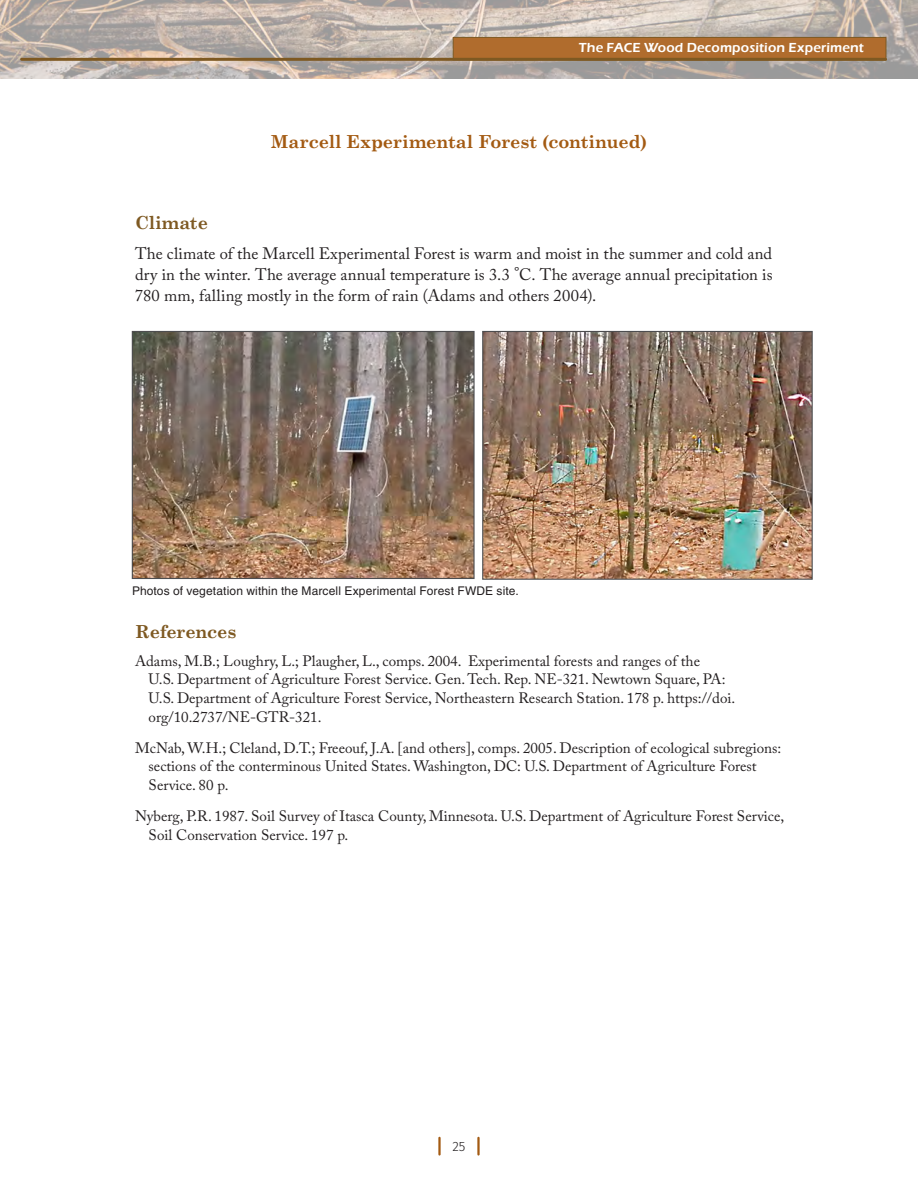
<style>
.page{position:relative;width:918px;height:1188px;background:#fff}
.page>*{position:absolute;margin:0;border:0;box-sizing:border-box;transform-origin:0 0}
.t1{font:700 18px "Century Schoolbook";letter-spacing:-.005em;color:#a35a12}
.Appendix_heading_2{font:700 18px "Century Schoolbook";letter-spacing:-.01em;color:#7e5922}
.Body_Text{font:16.5px/21px "Adobe Caslon Pro";letter-spacing:.005em;color:#231f20;text-align:justify}
.References{font:15px/18.8px "Adobe Caslon Pro";color:#231f20}
.t2{font:600 13.5px "Eras ITC";letter-spacing:.01em;color:#fff}
.t3{font:300 13.5px "Fira Sans";color:#231f20}
.t4{font:12px "Helvetica LT Std";letter-spacing:.015em;color:#231f20}
.s1{font-size:18px}
</style>
<div class="page">
<img style="left:0;top:0;width:918px;height:78px">
<svg style="left:452px;top:37px;width:435px;height:24px"></svg>
<hr style="left:438px;top:1138px;width:3px;height:16px;background:#a35a12">
<hr style="left:477px;top:1138px;width:3px;height:16px;background:#a35a12">
<hr style="left:22px;top:58px;width:864px;height:3px;background:#7e5922">
<img style="left:131px;top:330px;width:344px;height:249px">
<img style="left:482px;top:330px;width:331px;height:250px">
<p class="t2" style="left:579px;top:40px;width:287px">The FACE Wood Decomposition Experiment</p>
<p class="t1" style="left:271px;top:128px;width:378px">Marcell Experimental Forest (continued)</p>
<h2 class="Appendix_heading_2" style="left:135px;top:209px;width:75px">Climate</h2>
<p class="Body_Text" style="left:135px;top:243px;width:639px">The climate of the Marcell Experimental Forest is warm and moist in the summer and cold and dry in the winter. The average annual temperature is 3.3 <span class="s1">°</span>C. The average annual precipitation is 780 mm, falling mostly in the form of rain (Adams and others 2004).</p>
<p class="t4" style="left:132px;top:584px;width:388px">Photos of vegetation within the Marcell Experimental Forest FWDE site.</p>
<h2 class="Appendix_heading_2" style="left:135px;top:617px;width:103px">References</h2>
<p class="References" style="left:149px;top:651px;width:588px;text-indent:-14px">Adams, M.B.; Loughry, L.; Plaugher, L., comps. 2004. Experimental forests and ranges of the<br>U.S. Department of Agriculture Forest Service. Gen. Tech. Rep. NE-321. Newtown Square, PA:<br>U.S. Department of Agriculture Forest Service, Northeastern Research Station. 178 p. https://doi. org/10.2737/NE-GTR-321.</p>
<p class="References" style="left:149px;top:738px;width:634px;text-indent:-14px">McNab, W.H.; Cleland, D.T.; Freeouf, J.A. [and others], comps. 2005. Description of ecological subregions: sections of the conterminous United States. Washington, DC: U.S. Department of Agriculture Forest<br>Service. 80 p.</p>
<p class="References" style="left:149px;top:806px;width:637px;text-indent:-14px">Nyberg, P.R. 1987. Soil Survey of Itasca County, Minnesota. U.S. Department of Agriculture Forest Service,<br>Soil Conservation Service. 197 p.</p>
<p class="t3" style="left:452px;top:1137px;width:15px">25</p>
</div>
